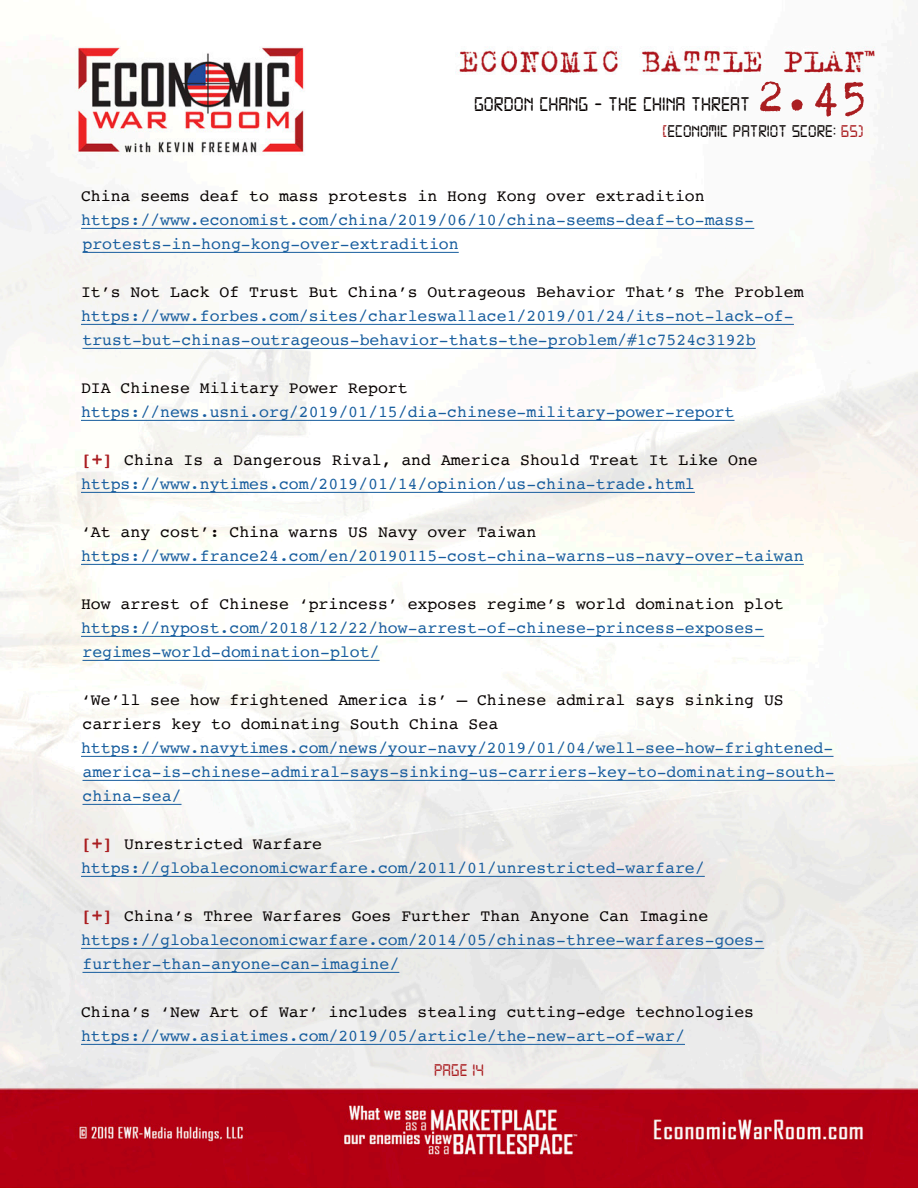
<style>
.page{position:relative;width:918px;height:1188px;background:#fff}
.page>*{position:absolute;margin:0;border:0;box-sizing:border-box;transform-origin:0 0}
.t1{font:51px "Trixie";color:#aa1e21}
.t2{font:21px "Digital 7";color:#080302}
.t3{font:18px "Digital 7";color:#080302}
.t4{font:18px "Digital 7";color:#aa1e21}
.t5{font:16.5px/24px "Courier";color:#175d9e}
.t6{font:16.5px/24px "Courier";color:#080302}
.s1{color:#aa1e21}
.s2{font-weight:700;font-size:18px;color:#aa1e21}
</style>
<div class="page">
<img style="left:0;top:35px;width:918px;height:1153px">
<hr style="left:81px;top:228px;width:673px;height:1px;background:#175d9e">
<hr style="left:82px;top:252px;width:377px;height:1px;background:#175d9e">
<hr style="left:81px;top:324px;width:713px;height:1px;background:#175d9e">
<hr style="left:82px;top:348px;width:674px;height:1px;background:#175d9e">
<hr style="left:81px;top:420px;width:654px;height:1px;background:#175d9e">
<hr style="left:81px;top:492px;width:614px;height:1px;background:#175d9e">
<hr style="left:81px;top:564px;width:723px;height:1px;background:#175d9e">
<hr style="left:81px;top:636px;width:683px;height:1px;background:#175d9e">
<hr style="left:82px;top:660px;width:298px;height:1px;background:#175d9e">
<hr style="left:81px;top:756px;width:753px;height:1px;background:#175d9e">
<hr style="left:82px;top:780px;width:753px;height:1px;background:#175d9e">
<hr style="left:82px;top:804px;width:100px;height:1px;background:#175d9e">
<hr style="left:81px;top:876px;width:624px;height:1px;background:#175d9e">
<hr style="left:81px;top:948px;width:683px;height:1px;background:#175d9e">
<hr style="left:82px;top:972px;width:317px;height:1px;background:#175d9e">
<hr style="left:81px;top:1044px;width:604px;height:1px;background:#175d9e">
<h1 class="t1" style="left:756px;top:62px;width:114px">2.45</h1>
<p class="t3" style="left:662px;top:123px;width:203px"><span class="s1">[</span>ECONOMIC PATRIOT SCORE: <span class="s1">65)</span></p>
<p class="t2" style="left:474px;top:95px;width:278px">GORDON CHANG - THE CHINA THREAT</p>
<p class="t6" style="left:81px;top:184px;width:625px">China seems deaf to mass protests in Hong Kong over extradition</p>
<p class="t5" style="left:81px;top:208px;width:675px">https://www.economist.com/china/2019/06/10/china-seems-deaf-to-mass&shy;protests-in-hong-kong-over-extradition</p>
<p class="t6" style="left:81px;top:280px;width:724px">It’s Not Lack Of Trust But China’s Outrageous Behavior That’s The Problem</p>
<p class="t5" style="left:81px;top:304px;width:714px">https://www.forbes.com/sites/charleswallace1/2019/01/24/its-not-lack-of&shy;trust-but-chinas-outrageous-behavior-thats-the-problem/#1c7524c3192b</p>
<p class="t6" style="left:81px;top:376px;width:328px">DIA Chinese Military Power Report</p>
<p class="t5" style="left:81px;top:400px;width:655px">https://news.usni.org/2019/01/15/dia-chinese-military-power-report</p>
<p class="t6" style="left:81px;top:448px;width:678px"><span class="s2">[+]</span> China Is a Dangerous Rival, and America Should Treat It Like One</p>
<p class="t5" style="left:81px;top:472px;width:615px">https://www.nytimes.com/2019/01/14/opinion/us-china-trade.html</p>
<p class="t6" style="left:81px;top:520px;width:457px">‘At any cost’: China warns US Navy over Taiwan</p>
<p class="t5" style="left:81px;top:544px;width:724px">https://www.france24.com/en/20190115-cost-china-warns-us-navy-over-taiwan</p>
<p class="t6" style="left:81px;top:592px;width:704px">How arrest of Chinese ‘princess’ exposes regime’s world domination plot</p>
<p class="t5" style="left:81px;top:616px;width:685px">https://nypost.com/2018/12/22/how-arrest-of-chinese-princess-exposes&shy;regimes-world-domination-plot/</p>
<p class="t6" style="left:81px;top:688px;width:704px">‘We’ll see how frightened America is’ — Chinese admiral says sinking US carriers key to dominating South China Sea</p>
<p class="t5" style="left:81px;top:736px;width:755px;text-align:justify">https://www.navytimes.com/news/your-navy/2019/01/04/well-see-how-frightened&shy;america-is-chinese-admiral-says-sinking-us-carriers-key-to-dominating-south&shy;china-sea/</p>
<p class="t6" style="left:81px;top:832px;width:243px"><span class="s2">[+]</span> Unrestricted Warfare</p>
<p class="t5" style="left:81px;top:856px;width:625px">https://globaleconomicwarfare.com/2011/01/unrestricted-warfare/</p>
<p class="t6" style="left:81px;top:904px;width:629px"><span class="s2">[+]</span> China’s Three Warfares Goes Further Than Anyone Can Imagine</p>
<p class="t5" style="left:81px;top:928px;width:685px">https://globaleconomicwarfare.com/2014/05/chinas-three-warfares-goes&shy;further-than-anyone-can-imagine/</p>
<p class="t6" style="left:81px;top:1000px;width:675px">China’s ‘New Art of War’ includes stealing cutting-edge technologies</p>
<p class="t5" style="left:81px;top:1024px;width:605px">https://www.asiatimes.com/2019/05/article/the-new-art-of-war/</p>
<p class="t4" style="left:434px;top:1062px;width:51px">PAGE 14</p>
</div>
